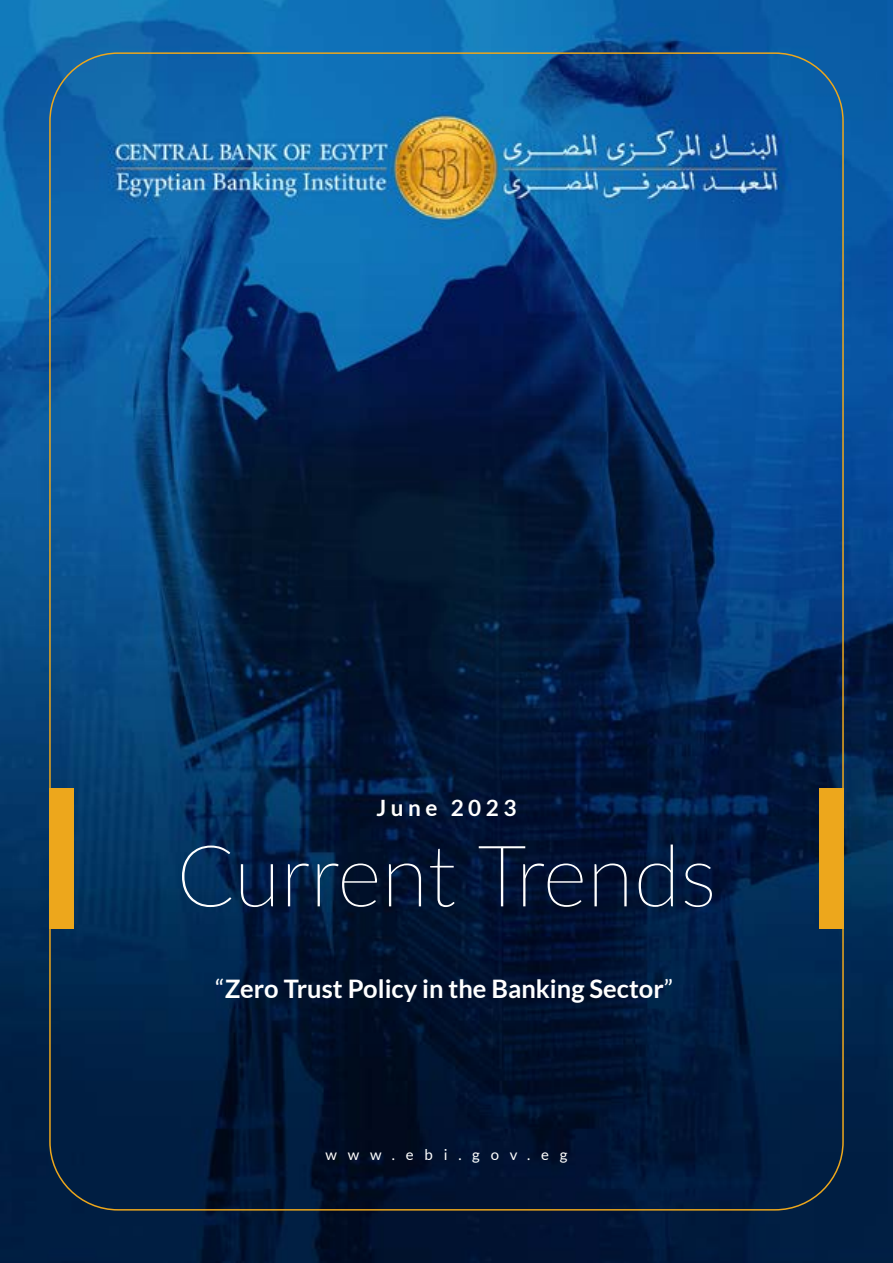
<style>
.page{position:relative;width:893px;height:1263px;background:#fff}
.page>*{position:absolute;margin:0;border:0;box-sizing:border-box;transform-origin:0 0}
.t1{font:100 85.5px "Lato";color:#fff}
.t2{font:700 25.5px "Lato";color:#fff}
.t3{font:700 22.5px "Lato";letter-spacing:.2em;color:#fff}
.t4{font:15px "Lato";letter-spacing:.72em;color:#fff}
.s1{font-weight:400}
</style>
<div class="page">
<img style="left:0;top:0;width:893px;height:1263px">
<div style="left:819px;top:789px;width:25px;height:140px;background:#eda71c"></div>
<div style="left:49px;top:789px;width:25px;height:140px;background:#eda71c"></div>
<p class="t3" style="left:376px;top:795px;width:141px">June 2023</p>
<h1 class="t1" style="left:177px;top:817px;width:541px">Current Trends</h1>
<p class="t2" style="left:216px;top:974px;width:459px"><span class="s1">“</span>Zero Trust Policy in the Banking Sector<span class="s1">”</span></p>
<p class="t4" style="left:325px;top:1146px;width:244px">www.ebi.gov.eg</p>
</div>
